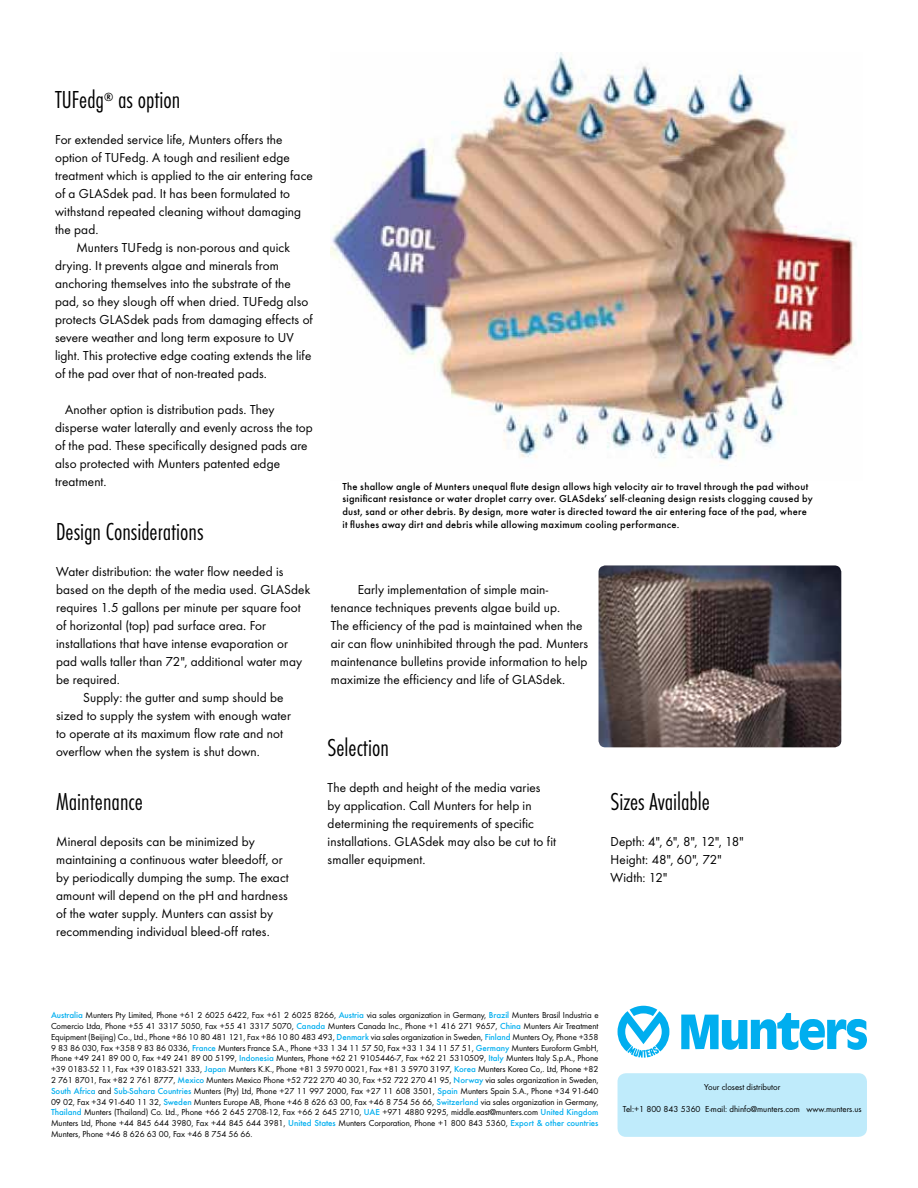
<style>
.page{position:relative;width:918px;height:1188px;background:#fff}
.page>*{position:absolute;margin:0;border:0;box-sizing:border-box;transform-origin:0 0}
.t1{font:300 25.5px "Futura Con";color:#000}
.t2{font:13.5px/18px "Futura Boo";letter-spacing:.01em;color:#000}
.t3{font:500 10.5px/12.6px "Futura";letter-spacing:.025em;color:#000}
.t4{font:9px/10.8px "Futura Boo";letter-spacing:-.005em;color:#000;text-align:justify}
.s1{font-family:"Futura";font-weight:500;color:#00aeef}
</style>
<div class="page">
<svg style="left:681px;top:1013px;width:186px;height:37px"></svg>
<svg style="left:618px;top:1006px;width:51px;height:52px"></svg>
<img style="left:330px;top:52px;width:526px;height:410px">
<div style="left:618px;top:1073px;width:249px;height:64px;background:#bfebfb;border-radius:9px"></div>
<img style="left:599px;top:565px;width:242px;height:182px">
<h1 class="t1" style="left:55px;top:85px;width:127px">TUFedg<sup>®</sup> as option</h1>
<p class="t2" style="left:55px;top:130px;width:229px">For extended service life, Munters offers the</p>
<p class="t2" style="left:55px;top:148px;width:236px">option of TUFedg. A tough and resilient edge</p>
<p class="t2" style="left:55px;top:166px;width:259px">treatment which is applied to the air entering face</p>
<p class="t2" style="left:55px;top:184px;width:236px">of a GLASdek pad. It has been formulated to</p>
<p class="t2" style="left:55px;top:202px;width:248px">withstand repeated cleaning without damaging</p>
<p class="t2" style="left:55px;top:220px;width:45px">the pad.</p>
<p class="t2" style="left:76px;top:238px;width:215px">Munters TUFedg is non-porous and quick</p>
<p class="t2" style="left:55px;top:256px;width:225px">drying. It prevents algae and minerals from</p>
<p class="t2" style="left:55px;top:274px;width:237px">anchoring themselves into the substrate of the</p>
<p class="t2" style="left:55px;top:292px;width:255px">pad, so they slough off when dried. TUFedg also</p>
<p class="t2" style="left:55px;top:310px;width:259px">protects GLASdek pads from damaging effects of</p>
<p class="t2" style="left:55px;top:328px;width:240px">severe weather and long term exposure to UV</p>
<p class="t2" style="left:55px;top:346px;width:258px">light. This protective edge coating extends the life</p>
<p class="t2" style="left:55px;top:364px;width:213px">of the pad over that of non-treated pads.</p>
<p class="t2" style="left:55px;top:400px;width:259px;text-indent:10px">Another option is distribution pads. They disperse water laterally and evenly across the top of the pad. These specifically designed pads are also protected with Munters patented edge treatment.</p>
<h1 class="t1" style="left:56px;top:517px;width:149px">Design Considerations</h1>
<p class="t2" style="left:56px;top:562px;width:229px">Water distribution: the water flow needed is</p>
<p class="t2" style="left:56px;top:580px;width:256px">based on the depth of the media used. GLASdek</p>
<p class="t2" style="left:56px;top:598px;width:246px">requires 1.5 gallons per minute per square foot</p>
<p class="t2" style="left:56px;top:616px;width:211px">of horizontal (top) pad surface area. For</p>
<p class="t2" style="left:56px;top:634px;width:233px">installations that have intense evaporation or</p>
<p class="t2" style="left:56px;top:652px;width:248px">pad walls taller than 72", additional water may</p>
<p class="t2" style="left:56px;top:670px;width:65px">be required.</p>
<p class="t2" style="left:83px;top:688px;width:202px">Supply: the gutter and sump should be</p>
<p class="t2" style="left:56px;top:706px;width:236px">sized to supply the system with enough water</p>
<p class="t2" style="left:56px;top:724px;width:228px">to operate at its maximum flow rate and not</p>
<p class="t2" style="left:56px;top:742px;width:205px">overflow when the system is shut down.</p>
<h1 class="t1" style="left:56px;top:787px;width:88px">Maintenance</h1>
<p class="t2" style="left:56px;top:832px;width:234px">Mineral deposits can be minimized by maintaining a continuous water bleedoff, or by periodically dumping the sump. The exact amount will depend on the pH and hardness of the water supply. Munters can assist by recommending individual bleed-off rates.</p>
<p class="t3" style="left:342px;top:480px;width:472px">The shallow angle of Munters unequal flute design allows high velocity air to travel through the pad without significant resistance or water droplet carry over. GLASdeks’ self-cleaning design resists clogging caused by dust, sand or other debris. By design, more water is directed toward the air entering face of the pad, where it flushes away dirt and debris while allowing maximum cooling performance.</p>
<p class="t2" style="left:331px;top:580px;width:259px;text-indent:27px">Early implementation of simple main&shy;tenance techniques prevents algae build up.<br>The efficiency of the pad is maintained when the air can flow uninhibited through the pad. Munters maintenance bulletins provide information to help maximize the efficiency and life of GLASdek.</p>
<h1 class="t1" style="left:328px;top:733px;width:63px">Selection</h1>
<p class="t2" style="left:328px;top:778px;width:230px">The depth and height of the media varies by application. Call Munters for help in determining the requirements of specific installations. GLASdek may also be cut to fit smaller equipment.</p>
<h1 class="t1" style="left:611px;top:787px;width:101px">Sizes Available</h1>
<p class="t2" style="left:611px;top:832px;width:135px">Depth: 4", 6", 8", 12", 18"<br>Height: 48", 60", 72"<br>Width: 12"</p>
<p class="t4" style="left:51px;top:1010px;width:549px"><span class="s1">Australia</span> Munters Pty Limited, Phone +61 2 6025 6422, Fax +61 2 6025 8266, <span class="s1">Austria</span> via sales organization in Germany, <span class="s1">Brazil</span> Munters Brasil Industria e Comercio Ltda, Phone +55 41 3317 5050, Fax +55 41 3317 5070, <span class="s1">Canada</span> Munters Canada Inc., Phone +1 416 271 9657, <span class="s1">China</span> Munters Air Treatment Equipment (Beijing) Co., Ltd., Phone +86 10 80 481 121, Fax +86 10 80 483 493, <span class="s1">Denmark</span> via sales organization in Sweden, <span class="s1">Finland</span> Munters Oy, Phone +358<br>9 83 86 030, Fax +358 9 83 86 0336, <span class="s1">France</span> Munters France S.A., Phone +33 1 34 11 57 50, Fax +33 1 34 11 57 51, <span class="s1">Germany</span> Munters Euroform GmbH, Phone +49 241 89 00 0, Fax +49 241 89 00 5199, <span class="s1">Indonesia</span> Munters, Phone +62 21 9105446-7, Fax +62 21 5310509, <span class="s1">Italy</span> Munters Italy S.p.A., Phone +39 0183-52 11, Fax +39 0183-521 333, <span class="s1">Japan</span> Munters K.K., Phone +81 3 5970 0021, Fax +81 3 5970 3197, <span class="s1">Korea</span> Munters Korea Co,. Ltd, Phone +82<br>2 761 8701, Fax +82 2 761 8777, <span class="s1">Mexico</span> Munters Mexico Phone +52 722 270 40 30, Fax +52 722 270 41 95, <span class="s1">Norway</span> via sales organization in Sweden, <span class="s1">South Africa</span> and <span class="s1">Sub-Sahara Countries</span> Munters (Pty) Ltd, Phone +27 11 997 2000, Fax +27 11 608 3501, <span class="s1">Spain</span> Munters Spain S.A., Phone +34 91-640<br>09 02, Fax +34 91-640 11 32, <span class="s1">Sweden</span> Munters Europe AB, Phone +46 8 626 63 00, Fax +46 8 754 56 66, <span class="s1">Switzerland</span> via sales organization in Germany, <span class="s1">Thailand</span> Munters (Thailand) Co. Ltd., Phone +66 2 645 2708-12, Fax +66 2 645 2710, <span class="s1">UAE</span> +971 4880 9295, middle.east@munters.com <span class="s1">United Kingdom </span>Munters Ltd, Phone +44 845 644 3980, Fax +44 845 644 3981, <span class="s1">United States</span> Munters Corporation, Phone +1 800 843 5360, <span class="s1">Export &amp; other countries </span>Munters, Phone +46 8 626 63 00, Fax +46 8 754 56 66.</p>
<p class="t4" style="left:704px;top:1082px;width:78px">Your closest distributor</p>
<p class="t4" style="left:623px;top:1103px;width:240px">Tel:+1 800 843 5360 E-mail: dhinfo@munters.com www.munters.us</p>
</div>
